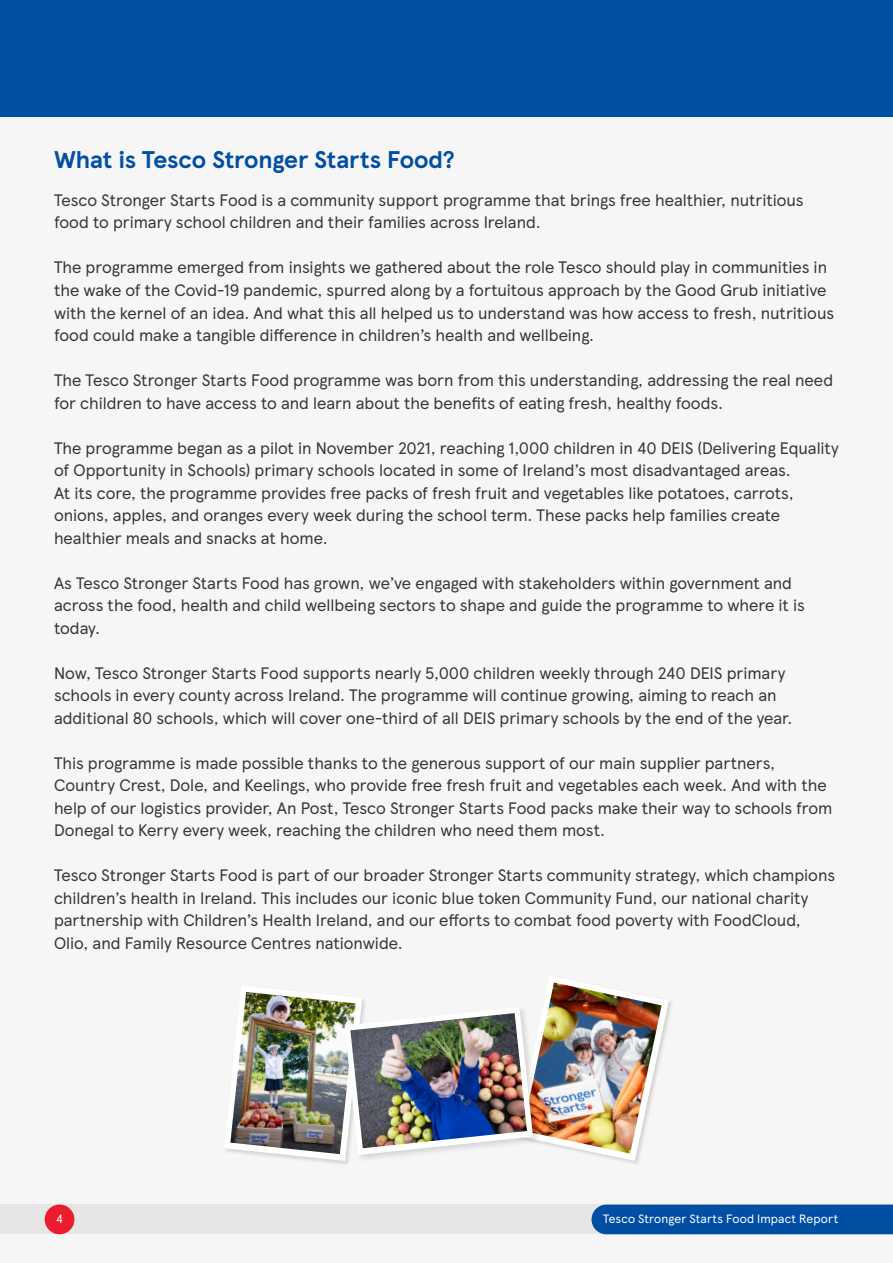
<style>
.page{position:relative;width:893px;height:1263px;background:#f6f6f6}
.page>*{position:absolute;margin:0;border:0;box-sizing:border-box;transform-origin:0 0}
.Main_Header{font:700 24px "TESCO Modern";letter-spacing:-.005em;color:#014fa4}
.t1{font:16.5px/22.5px "TESCO Modern";letter-spacing:-.005em;color:#373737}
.t2{font:12px "TESCO Modern";letter-spacing:.015em;color:#fff}
</style>
<div class="page">
<div style="left:0;top:1204px;width:893px;height:30px;background:#e6e6e6"></div>
<div style="left:45px;top:1204px;width:29px;height:30px;background:#ea1d2e;border-radius:50%"></div>
<div style="left:0;top:0;width:893px;height:117px;background:#014fa4"></div>
<div style="left:591px;top:1204px;width:302px;height:30px;background:#014fa4"></div>
<div style="left:224px;top:985px;width:143px;height:181px;background:#231f20;opacity:.15"></div>
<img style="left:224px;top:982px;width:445px;height:179px">
<img style="left:350px;top:1013px;width:177px;height:135px">
<p class="Main_Header" style="left:54px;top:141px;width:402px">What is Tesco Stronger Starts Food?</p>
<p class="t1" style="left:54px;top:188px;width:751px">Tesco Stronger Starts Food is a community support programme that brings free healthier, nutritious food to primary school children and their families across Ireland.</p>
<p class="t1" style="left:54px;top:255px;width:782px">The programme emerged from insights we gathered about the role Tesco should play in communities in the wake of the Covid-19 pandemic, spurred along by a fortuitous approach by the Good Grub initiative with the kernel of an idea. And what this all helped us to understand was how access to fresh, nutritious food could make a tangible difference in children’s health and wellbeing.</p>
<p class="t1" style="left:54px;top:368px;width:781px">The Tesco Stronger Starts Food programme was born from this understanding, addressing the real need for children to have access to and learn about the benefits of eating fresh, healthy foods.</p>
<p class="t1" style="left:54px;top:435px;width:786px">The programme began as a pilot in November 2021, reaching 1,000 children in 40 DEIS (Delivering Equality of Opportunity in Schools) primary schools located in some of Ireland’s most disadvantaged areas.</p>
<p class="t1" style="left:54px;top:480px;width:741px">At its core, the programme provides free packs of fresh fruit and vegetables like potatoes, carrots, onions, apples, and oranges every week during the school term. These packs help families create healthier meals and snacks at home.</p>
<p class="t1" style="left:54px;top:570px;width:752px">As Tesco Stronger Starts Food has grown, we’ve engaged with stakeholders within government and across the food, health and child wellbeing sectors to shape and guide the programme to where it is today.</p>
<p class="t1" style="left:54px;top:660px;width:740px">Now, Tesco Stronger Starts Food supports nearly 5,000 children weekly through 240 DEIS primary schools in every county across Ireland. The programme will continue growing, aiming to reach an additional 80 schools, which will cover one-third of all DEIS primary schools by the end of the year.</p>
<p class="t1" style="left:54px;top:750px;width:780px">This programme is made possible thanks to the generous support of our main supplier partners, Country Crest, Dole, and Keelings, who provide free fresh fruit and vegetables each week. And with the help of our logistics provider, An Post, Tesco Stronger Starts Food packs make their way to schools from Donegal to Kerry every week, reaching the children who need them most.</p>
<p class="t1" style="left:54px;top:863px;width:783px">Tesco Stronger Starts Food is part of our broader Stronger Starts community strategy, which champions children’s health in Ireland. This includes our iconic blue token Community Fund, our national charity partnership with Children’s Health Ireland, and our efforts to combat food poverty with FoodCloud, Olio, and Family Resource Centres nationwide.</p>
<p class="t2" style="left:56px;top:1210px;width:8px">4</p>
<p class="t2" style="left:603px;top:1210px;width:237px">Tesco Stronger Starts Food Impact Report</p>
</div>
